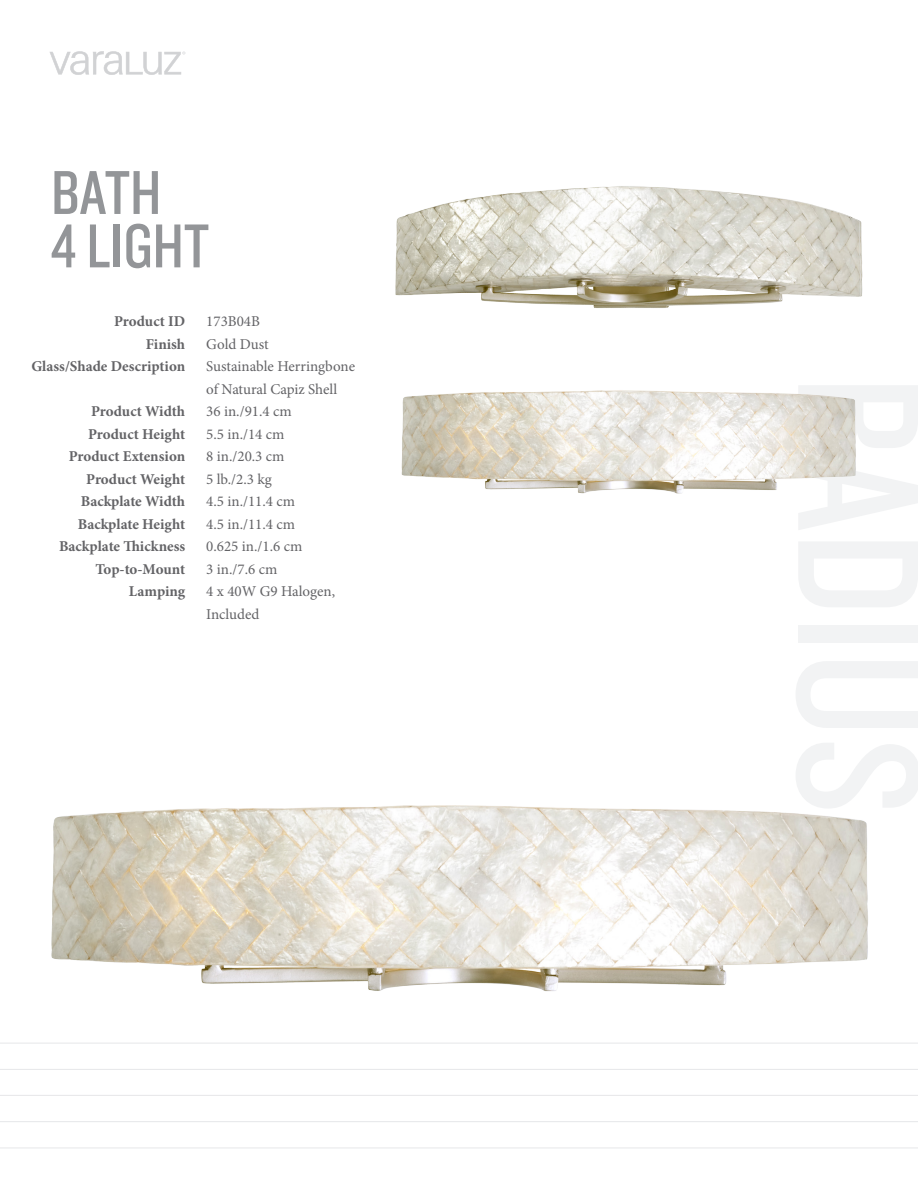
<style>
.page{position:relative;width:918px;height:1188px;background:#fff}
.page>*{position:absolute;margin:0;border:0;box-sizing:border-box;transform-origin:0 0}
._2a-Fixture_descript{font:64.35px "Knockout HTF29 Junior Liteweight";color:#939598}
._2b-Spec_info{font:15px "Minion Pro";color:#636366}
.Spec{font:700 15px "Minion Pro";color:#636366}
</style>
<div class="page">
<hr style="left:0;top:1043px;width:918px;height:1px;background:#e6e7e9">
<hr style="left:0;top:1121px;width:918px;height:1px;background:#e6e7e9">
<hr style="left:0;top:1095px;width:918px;height:1px;background:#e6e7e9">
<hr style="left:0;top:1069px;width:918px;height:1px;background:#e6e7e9">
<hr style="left:0;top:1148px;width:918px;height:1px;background:#e6e7e9">
<svg style="left:49px;top:51px;width:136px;height:24px"></svg>
<img style="left:51px;top:805px;width:817px;height:186px">
<img style="left:401px;top:390px;width:455px;height:104px">
<img style="left:395px;top:186px;width:468px;height:122px">
<p class="_2a-Fixture_descript" style="left:51px;top:159px;width:112px">BATH</p>
<p class="_2a-Fixture_descript" style="left:51px;top:213px;width:160px">4 LIGHT</p>
<p class="Spec" style="left:114px;top:311px;width:73px">Product ID</p>
<p class="Spec" style="left:146px;top:333px;width:41px">Finish</p>
<p class="Spec" style="left:31px;top:356px;width:155px">Glass/Shade Description</p>
<p class="Spec" style="left:91px;top:401px;width:96px">Product Width</p>
<p class="Spec" style="left:88px;top:423px;width:99px">Product Height</p>
<p class="Spec" style="left:69px;top:446px;width:118px">Product Extension</p>
<p class="Spec" style="left:86px;top:468px;width:101px">Product Weight</p>
<p class="Spec" style="left:81px;top:491px;width:106px">Backplate Width</p>
<p class="Spec" style="left:78px;top:513px;width:109px">Backplate Height</p>
<p class="Spec" style="left:59px;top:536px;width:128px">Backplate Thickness</p>
<p class="Spec" style="left:96px;top:558px;width:91px">Top-to-Mount</p>
<p class="Spec" style="left:129px;top:581px;width:58px">Lamping</p>
<p class="_2b-Spec_info" style="left:206px;top:311px;width:55px">173B04B</p>
<p class="_2b-Spec_info" style="left:206px;top:334px;width:64px">Gold Dust</p>
<p class="_2b-Spec_info" style="left:206px;top:356px;width:150px">Sustainable Herringbone</p>
<p class="_2b-Spec_info" style="left:206px;top:379px;width:132px">of Natural Capiz Shell</p>
<p class="_2b-Spec_info" style="left:206px;top:401px;width:87px">36 in./91.4 cm</p>
<p class="_2b-Spec_info" style="left:206px;top:424px;width:80px">5.5 in./14 cm</p>
<p class="_2b-Spec_info" style="left:206px;top:446px;width:80px">8 in./20.3 cm</p>
<p class="_2b-Spec_info" style="left:206px;top:469px;width:67px">5 lb./2.3 kg</p>
<p class="_2b-Spec_info" style="left:206px;top:491px;width:90px">4.5 in./11.4 cm</p>
<p class="_2b-Spec_info" style="left:206px;top:514px;width:90px">4.5 in./11.4 cm</p>
<p class="_2b-Spec_info" style="left:206px;top:536px;width:98px">0.625 in./1.6 cm</p>
<p class="_2b-Spec_info" style="left:206px;top:559px;width:73px">3 in./7.6 cm</p>
<p class="_2b-Spec_info" style="left:206px;top:581px;width:130px">4 x 40W G9 Halogen,</p>
<p class="_2b-Spec_info" style="left:206px;top:604px;width:55px">Included</p>
</div>
